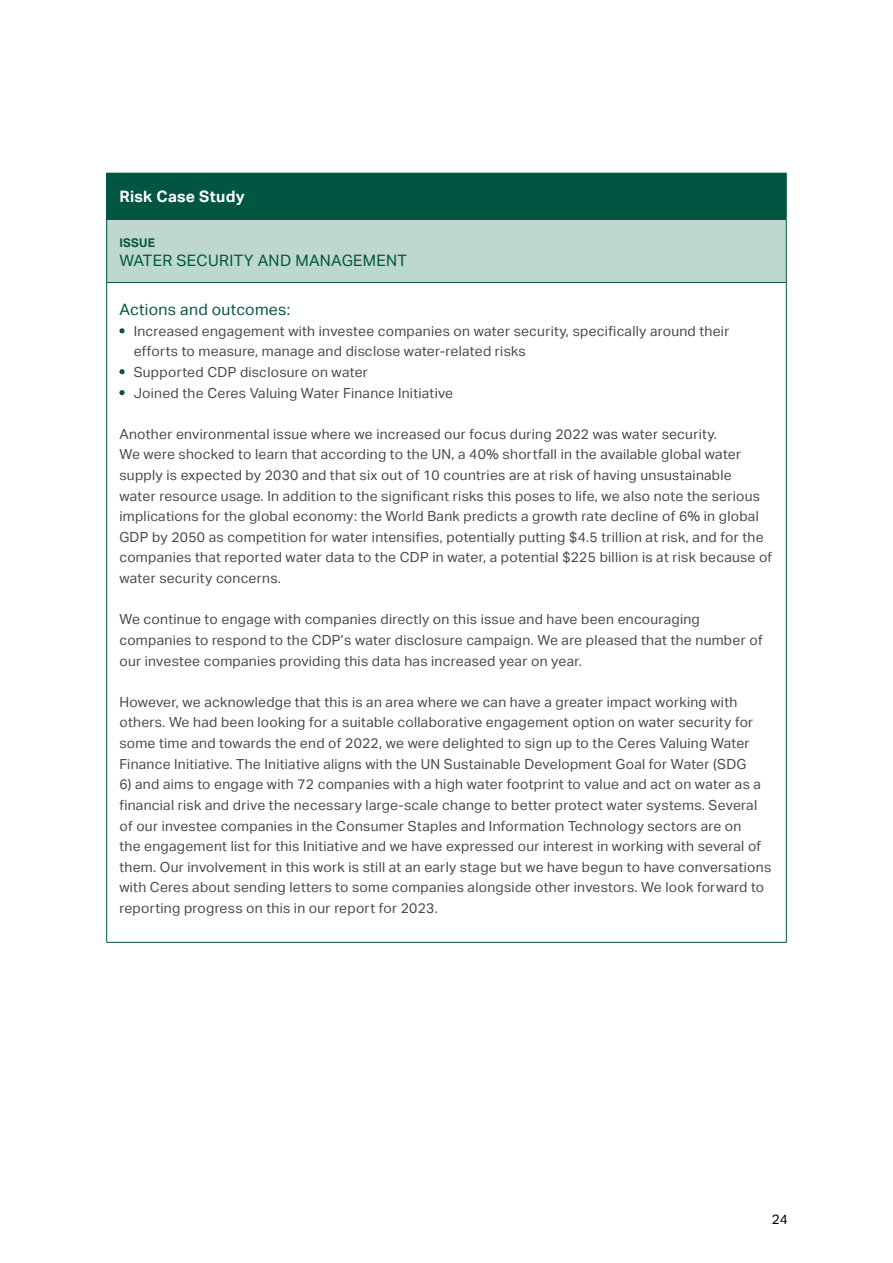
<style>
.page{position:relative;width:893px;height:1263px;background:#fff}
.page>*{position:absolute;margin:0;border:0;box-sizing:border-box;transform-origin:0 0}
.t1{font:15.75px "Aktiv Grotesk";letter-spacing:.02em;color:#005641}
.t2{font:700 15.75px "Aktiv Grotesk";letter-spacing:.02em;color:#fff}
.t3{font:13.8px/20.5px "Aktiv Grotesk";letter-spacing:.02em;color:#4a4a49}
.t4{font:13.5px "Aktiv Grotesk";color:#000}
.t5{font:700 12px "Aktiv Grotesk";letter-spacing:.02em;color:#005641}
</style>
<div class="page">
<div style="left:107px;top:217px;width:679px;height:65px;background:#bfd8cf"></div>
<div style="left:107px;top:173px;width:679px;height:46px;background:#005641"></div>
<hr style="left:106px;top:173px;width:681px;height:1px;background:#005641">
<hr style="left:106px;top:174px;width:1px;height:45px;background:#005641">
<hr style="left:786px;top:174px;width:1px;height:45px;background:#005641">
<hr style="left:106px;top:283px;width:1px;height:659px;background:#005641">
<hr style="left:786px;top:283px;width:1px;height:659px;background:#005641">
<hr style="left:106px;top:942px;width:681px;height:1px;background:#005641">
<hr style="left:106px;top:219px;width:681px;height:1px;background:#005641">
<hr style="left:106px;top:220px;width:1px;height:62px;background:#005641">
<hr style="left:786px;top:220px;width:1px;height:62px;background:#005641">
<hr style="left:106px;top:282px;width:681px;height:1px;background:#005641">
<svg style="left:119px;top:328px;width:6px;height:5px"></svg>
<svg style="left:119px;top:369px;width:6px;height:5px"></svg>
<svg style="left:119px;top:390px;width:6px;height:5px"></svg>
<p class="t2" style="left:119px;top:187px;width:127px">Risk Case Study</p>
<p class="t5" style="left:119px;top:236px;width:37px">ISSUE</p>
<p class="t1" style="left:119px;top:251px;width:289px">WATER SECURITY AND MANAGEMENT</p>
<p class="t1" style="left:119px;top:300px;width:172px">Actions and outcomes:</p>
<p class="t3" style="left:134px;top:321px;width:597px;text-indent:-14px">• Increased engagement with investee companies on water security, specifically around their efforts to measure, manage and disclose water-related risks</p>
<p class="t3" style="left:119px;top:362px;width:250px">• Supported CDP disclosure on water</p>
<p class="t3" style="left:119px;top:382px;width:335px">• Joined the Ceres Valuing Water Finance Initiative</p>
<p class="t3" style="left:119px;top:424px;width:654px">Another environmental issue where we increased our focus during 2022 was water security.<br>We were shocked to learn that according to the UN, a 40% shortfall in the available global water supply is expected by 2030 and that six out of 10 countries are at risk of having unsustainable<br>water resource usage. In addition to the significant risks this poses to life, we also note the serious implications for the global economy: the World Bank predicts a growth rate decline of 6% in global GDP by 2050 as competition for water intensifies, potentially putting $4.5 trillion at risk, and for the companies that reported water data to the CDP in water, a potential $225 billion is at risk because of water security concerns.</p>
<p class="t3" style="left:119px;top:609px;width:645px">We continue to engage with companies directly on this issue and have been encouraging companies to respond to the CDP’s water disclosure campaign. We are pleased that the number of our investee companies providing this data has increased year on year.</p>
<p class="t3" style="left:119px;top:692px;width:635px">However, we acknowledge that this is an area where we can have a greater impact working with others. We had been looking for a suitable collaborative engagement option on water security for some time and towards the end of 2022, we were delighted to sign up to the Ceres Valuing Water Finance Initiative. The Initiative aligns with the UN Sustainable Development Goal for Water (SDG</p>
<p class="t3" style="left:119px;top:774px;width:653px">6) and aims to engage with 72 companies with a high water footprint to value and act on water as a financial risk and drive the necessary large-scale change to better protect water systems. Several of our investee companies in the Consumer Staples and Information Technology sectors are on<br>the engagement list for this Initiative and we have expressed our interest in working with several of them. Our involvement in this work is still at an early stage but we have begun to have conversations with Ceres about sending letters to some companies alongside other investors. We look forward to reporting progress on this in our report for 2023.</p>
<p class="t4" style="left:772px;top:1211px;width:17px">24</p>
</div>
